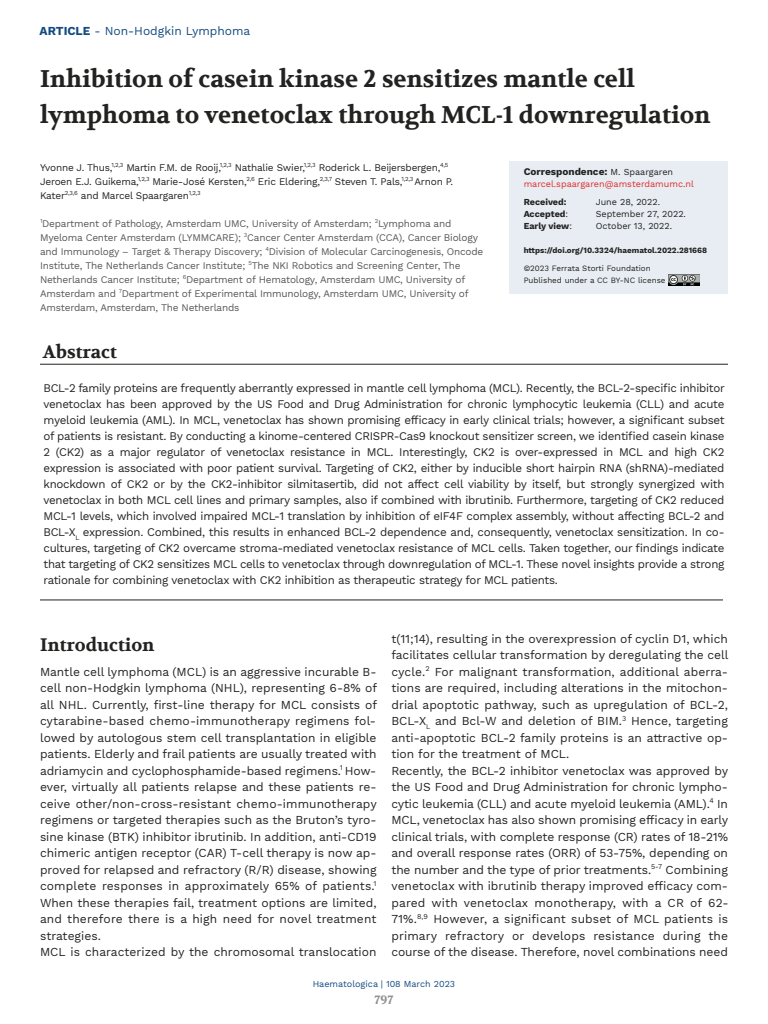
<style>
.page{position:relative;width:768px;height:1024px;background:#fff}
.page>*{position:absolute;margin:0;border:0;box-sizing:border-box;transform-origin:0 0}
.t1{font:700 24px/36px "Volkhov";color:#222221}
.t2{font:700 18px "Volkhov";color:#222221}
.t3{font:12px/16.5px "Work Sans";color:#222221}
.t4{font:12px "Work Sans";color:#134a80}
.t5{font:700 12px "Volkhov";color:#919190}
.t6{font:11.5px/16px "Work Sans";letter-spacing:-.025em;color:#222221;text-align:justify}
.t7{font:10px/14px "Work Sans";letter-spacing:-.02em;color:#585757}
.t8{font:10px/14px "Work Sans";letter-spacing:-.02em;color:#222221}
.t9{font:700 10px "Work Sans";color:#222221}
.t10{font:9px "Work Sans";color:#222221}
.t11{font:9px "Work Sans";color:#e02b2b}
.t12{font:700 9px "Work Sans";color:#222221}
.t13{font:9px "Work Sans";color:#134a80}
.t14{font:8px/12px "Work Sans";color:#222221}
.t15{font:700 8px "Work Sans";color:#222221}
.s1{font-weight:700}
.s2{font-weight:400;font-size:9px}
.s3{font-weight:400}
</style>
<div class="page">
<hr style="left:40px;top:600px;width:683px;height:1px;background:#222221">
<hr style="left:40px;top:364px;width:688px;height:1px;background:#222221">
<div style="left:509px;top:161px;width:219px;height:133px;background:#e7edf2"></div>
<img style="left:668px;top:275px;width:32px;height:11px">
<p class="t4" style="left:40px;top:24px;width:212px"><span class="s1">ARTICLE</span> - Non-Hodgkin Lymphoma</p>
<h1 class="t1" style="left:40px;top:61px;width:672px">Inhibition of casein kinase 2 sensitizes mantle cell lymphoma to venetoclax through MCL-1 downregulation</h1>
<p class="t8" style="left:40px;top:160px;width:415px">Yvonne J. Thus,<sup>1,2,3</sup> Martin F.M. de Rooij,<sup>1,2,3</sup> Nathalie Swier,<sup>1,2,3</sup> Roderick L. Beijersbergen,<sup>4,5<br></sup>Jeroen E.J. Guikema,<sup>1,2,3</sup> Marie-José Kersten,<sup>2,6</sup> Eric Eldering,<sup>2,3,7</sup> Steven T. Pals,<sup>1,2,3</sup> Arnon P.<br>Kater<sup>2,3,6</sup> and Marcel Spaargaren<sup>1,2,3</sup></p>
<p class="t7" style="left:40px;top:216px;width:445px"><sup>1</sup>Department of Pathology, Amsterdam UMC, University of Amsterdam; <sup>2</sup>Lymphoma and Myeloma Center Amsterdam (LYMMCARE); <sup>3</sup>Cancer Center Amsterdam (CCA), Cancer Biology and Immunology – Target &amp; Therapy Discovery; <sup>4</sup>Division of Molecular Carcinogenesis, Oncode Institute, The Netherlands Cancer Institute; <sup>5</sup>The NKI Robotics and Screening Center, The Netherlands Cancer Institute; <sup>6</sup>Department of Hematology, Amsterdam UMC, University of Amsterdam and <sup>7</sup>Department of Experimental Immunology, Amsterdam UMC, University of Amsterdam, Amsterdam, The Netherlands</p>
<h2 class="t2" style="left:43px;top:341px;width:75px">Abstract</h2>
<p class="t9" style="left:524px;top:166px;width:151px">Correspondence: <span class="s2">M. Spaargaren</span></p>
<p class="t11" style="left:524px;top:179px;width:172px">marcel.spaargaren@amsterdamumc.nl</p>
<p class="t12" style="left:524px;top:197px;width:44px">Received:</p>
<p class="t10" style="left:596px;top:197px;width:66px">June 28, 2022.</p>
<p class="t12" style="left:524px;top:209px;width:46px">Accepted<span class="s3">:</span></p>
<p class="t10" style="left:596px;top:209px;width:92px">September 27, 2022.</p>
<p class="t12" style="left:524px;top:221px;width:50px">Early view<span class="s3">:</span></p>
<p class="t10" style="left:596px;top:221px;width:78px">October 13, 2022.</p>
<p class="t15" style="left:524px;top:246px;width:185px">https://doi.org/10.3324/haematol.2022.281668</p>
<p class="t14" style="left:524px;top:262px;width:143px">©2023 Ferrata Storti Foundation<br>Published under a CC BY-NC license</p>
<p class="t6" style="left:43px;top:380px;width:683px">BCL-2 family proteins are frequently aberrantly expressed in mantle cell lymphoma (MCL). Recently, the BCL-2-specific inhibitor venetoclax has been approved by the US Food and Drug Administration for chronic lymphocytic leukemia (CLL) and acute myeloid leukemia (AML). In MCL, venetoclax has shown promising efficacy in early clinical trials; however, a significant subset of patients is resistant. By conducting a kinome-centered CRISPR-Cas9 knockout sensitizer screen, we identified casein kinase 2 (CK2) as a major regulator of venetoclax resistance in MCL. Interestingly, CK2 is over-expressed in MCL and high CK2 expression is associated with poor patient survival. Targeting of CK2, either by inducible short hairpin RNA (shRNA)-mediated knockdown of CK2 or by the CK2-inhibitor silmitasertib, did not affect cell viability by itself, but strongly synergized with venetoclax in both MCL cell lines and primary samples, also if combined with ibrutinib. Furthermore, targeting of CK2 reduced MCL-1 levels, which involved impaired MCL-1 translation by inhibition of eIF4F complex assembly, without affecting BCL-2 and BCL-X<sub>L</sub> expression. Combined, this results in enhanced BCL-2 dependence and, consequently, venetoclax sensitization. In co&shy;cultures, targeting of CK2 overcame stroma-mediated venetoclax resistance of MCL cells. Taken together, our findings indicate that targeting of CK2 sensitizes MCL cells to venetoclax through downregulation of MCL-1. These novel insights provide a strong rationale for combining venetoclax with CK2 inhibition as therapeutic strategy for MCL patients.</p>
<p class="t3" style="left:391px;top:630px;width:339px">t(11;14), resulting in the overexpression of cyclin D1, which facilitates cellular transformation by deregulating the cell cycle.<sup>2</sup> For malignant transformation, additional aberra&shy;tions are required, including alterations in the mitochon&shy;drial apoptotic pathway, such as upregulation of BCL-2, BCL-X<sub>L</sub> and Bcl-W and deletion of BIM.<sup>3</sup> Hence, targeting anti-apoptotic BCL-2 family proteins is an attractive op&shy;tion for the treatment of MCL.<br>Recently, the BCL-2 inhibitor venetoclax was approved by the US Food and Drug Administration for chronic lympho&shy;cytic leukemia (CLL) and acute myeloid leukemia (AML).<sup>4</sup> In MCL, venetoclax has also shown promising efficacy in early clinical trials, with complete response (CR) rates of 18-21% and overall response rates (ORR) of 53-75%, depending on the number and the type of prior treatments.<sup>5-7</sup> Combining venetoclax with ibrutinib therapy improved efficacy com&shy;pared with venetoclax monotherapy, with a CR of 62- 71%.<sup>8,9</sup> However, a significant subset of MCL patients is primary refractory or develops resistance during the course of the disease. Therefore, novel combinations need</p>
<p class="t13" style="left:313px;top:978px;width:144px">Haematologica | 108 March 2023</p>
<p class="t5" style="left:375px;top:992px;width:20px">797</p>
<h2 class="t2" style="left:40px;top:633px;width:116px">Introduction</h2>
<p class="t3" style="left:40px;top:663px;width:339px">Mantle cell lymphoma (MCL) is an aggressive incurable B&shy;cell non-Hodgkin lymphoma (NHL), representing 6-8% of all NHL. Currently, first-line therapy for MCL consists of cytarabine-based chemo-immunotherapy regimens fol&shy;lowed by autologous stem cell transplantation in eligible patients. Elderly and frail patients are usually treated with adriamycin and cyclophosphamide-based regimens.<sup>1</sup> How&shy;ever, virtually all patients relapse and these patients re&shy;ceive other/non-cross-resistant chemo-immunotherapy regimens or targeted therapies such as the Bruton’s tyro&shy;sine kinase (BTK) inhibitor ibrutinib. In addition, anti-CD19 chimeric antigen receptor (CAR) T-cell therapy is now ap&shy;proved for relapsed and refractory (R/R) disease, showing complete responses in approximately 65% of patients.<sup>1<br></sup>When these therapies fail, treatment options are limited, and therefore there is a high need for novel treatment strategies.<br>MCL is characterized by the chromosomal translocation</p>
</div>
